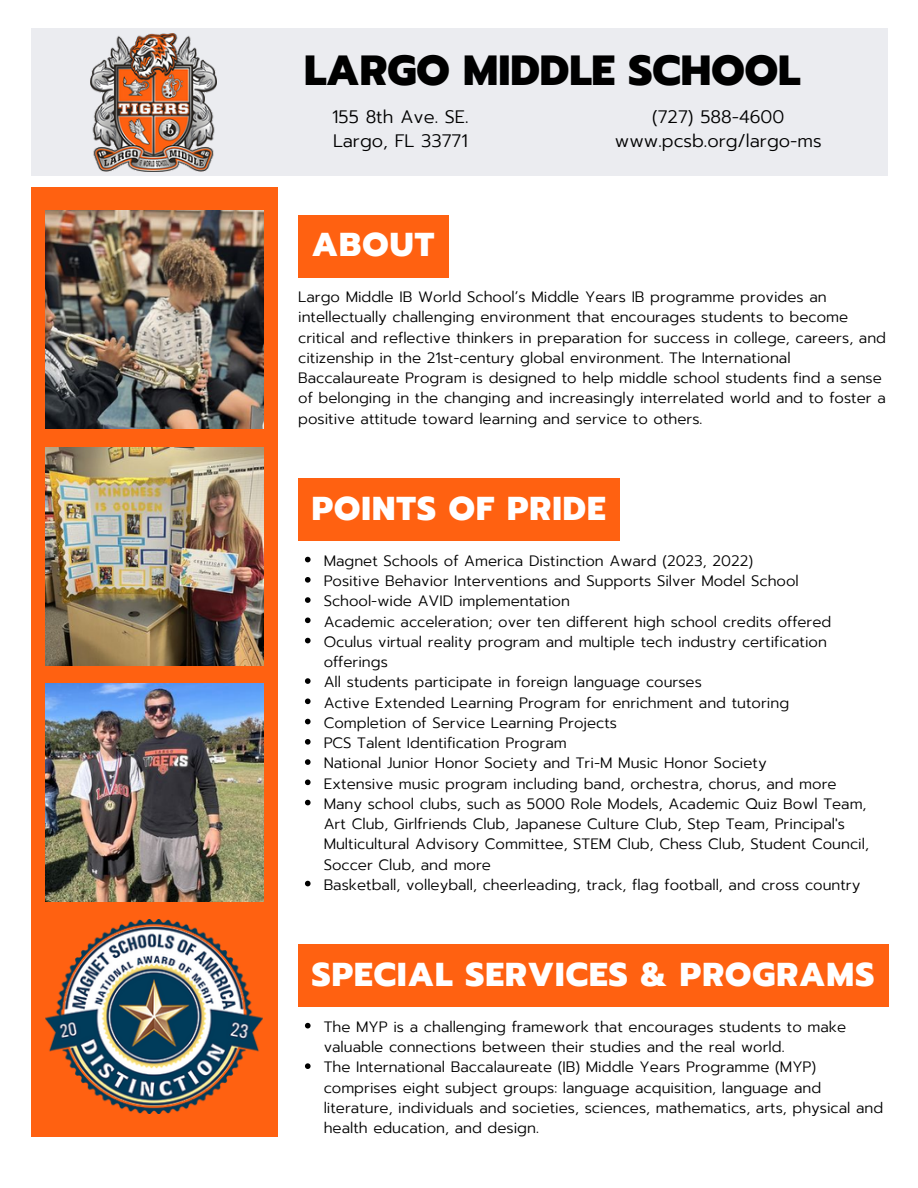
<style>
.page{position:relative;width:918px;height:1188px;background:#fff}
.page>*{position:absolute;margin:0;border:0;box-sizing:border-box;transform-origin:0 0}
.t1{font:800 42px "Prompt";color:#000}
.t2{font:800 33px "Prompt";letter-spacing:.035em;color:#fff}
.t3{font:300 18px "Prompt";color:#000}
.t4{font:300 15px/20.2px "Prompt";color:#000}
</style>
<div class="page">
<div style="left:31px;top:188px;width:246px;height:949px;background:#ff6111"></div>
<div style="left:31px;top:28px;width:856px;height:148px;background:#ebecf0"></div>
<img style="left:91px;top:33px;width:126px;height:139px">
<img style="left:45px;top:211px;width:218px;height:218px">
<img style="left:45px;top:447px;width:218px;height:218px">
<img style="left:45px;top:684px;width:218px;height:218px">
<img style="left:45px;top:920px;width:217px;height:193px">
<svg style="left:305px;top:557px;width:6px;height:5px"></svg>
<svg style="left:305px;top:577px;width:6px;height:6px"></svg>
<svg style="left:305px;top:597px;width:6px;height:6px"></svg>
<svg style="left:305px;top:618px;width:6px;height:5px"></svg>
<svg style="left:305px;top:638px;width:6px;height:5px"></svg>
<svg style="left:305px;top:678px;width:6px;height:6px"></svg>
<svg style="left:305px;top:699px;width:6px;height:5px"></svg>
<svg style="left:305px;top:719px;width:6px;height:5px"></svg>
<svg style="left:305px;top:739px;width:6px;height:6px"></svg>
<svg style="left:305px;top:759px;width:6px;height:6px"></svg>
<svg style="left:305px;top:780px;width:6px;height:5px"></svg>
<svg style="left:305px;top:800px;width:6px;height:5px"></svg>
<svg style="left:305px;top:881px;width:6px;height:5px"></svg>
<div style="left:299px;top:478px;width:321px;height:63px;background:#ff6111"></div>
<div style="left:299px;top:215px;width:150px;height:62px;background:#ff6111"></div>
<svg style="left:305px;top:1023px;width:6px;height:5px"></svg>
<svg style="left:305px;top:1063px;width:6px;height:6px"></svg>
<div style="left:299px;top:945px;width:590px;height:62px;background:#ff6111"></div>
<p class="t1" style="left:304px;top:39px;width:498px">LARGO MIDDLE SCHOOL</p>
<p class="t3" style="left:332px;top:103px;width:138px">155 8th Ave. SE.</p>
<p class="t3" style="left:333px;top:128px;width:136px">Largo, FL 33771</p>
<p class="t2" style="left:312px;top:220px;width:124px">ABOUT</p>
<p class="t3" style="left:652px;top:103px;width:134px">(727) 588-4600</p>
<p class="t3" style="left:615px;top:128px;width:208px">www.pcsb.org/largo-ms</p>
<p class="t4" style="left:298px;top:287px;width:589px">Largo Middle IB World School’s Middle Years IB programme provides an intellectually challenging environment that encourages students to become critical and reflective thinkers in preparation for success in college, careers, and citizenship in the 21st-century global environment. The International Baccalaureate Program is designed to help middle school students find a sense of belonging in the changing and increasingly interrelated world and to foster a positive attitude toward learning and service to others.</p>
<p class="t2" style="left:312px;top:484px;width:295px">POINTS OF PRIDE</p>
<p class="t4" style="left:324px;top:551px;width:431px">Magnet Schools of America Distinction Award (2023, 2022)</p>
<p class="t4" style="left:324px;top:571px;width:477px">Positive Behavior Interventions and Supports Silver Model School</p>
<p class="t4" style="left:324px;top:591px;width:248px">School-wide AVID implementation</p>
<p class="t4" style="left:324px;top:611px;width:509px">Academic acceleration; over ten different high school credits offered</p>
<p class="t4" style="left:324px;top:632px;width:505px">Oculus virtual reality program and multiple tech industry certification offerings</p>
<p class="t4" style="left:324px;top:672px;width:380px">All students participate in foreign language courses</p>
<p class="t4" style="left:324px;top:692px;width:467px">Active Extended Learning Program for enrichment and tutoring</p>
<p class="t4" style="left:324px;top:713px;width:295px">Completion of Service Learning Projects</p>
<p class="t4" style="left:324px;top:733px;width:245px">PCS Talent Identification Program</p>
<p class="t4" style="left:324px;top:753px;width:445px">National Junior Honor Society and Tri-M Music Honor Society</p>
<p class="t4" style="left:324px;top:773px;width:515px">Extensive music program including band, orchestra, chorus, and more</p>
<p class="t4" style="left:324px;top:794px;width:547px">Many school clubs, such as 5000 Role Models, Academic Quiz Bowl Team, Art Club, Girlfriends Club, Japanese Culture Club, Step Team, Principal's Multicultural Advisory Committee, STEM Club, Chess Club, Student Council, Soccer Club, and more</p>
<p class="t4" style="left:324px;top:875px;width:538px">Basketball, volleyball, cheerleading, track, flag football, and cross country</p>
<p class="t2" style="left:312px;top:950px;width:564px">SPECIAL SERVICES &amp; PROGRAMS</p>
<p class="t4" style="left:324px;top:1017px;width:524px">The MYP is a challenging framework that encourages students to make valuable connections between their studies and the real world.</p>
<p class="t4" style="left:324px;top:1057px;width:561px">The International Baccalaureate (IB) Middle Years Programme (MYP) comprises eight subject groups: language acquisition, language and literature, individuals and societies, sciences, mathematics, arts, physical and health education, and design.</p>
</div>
